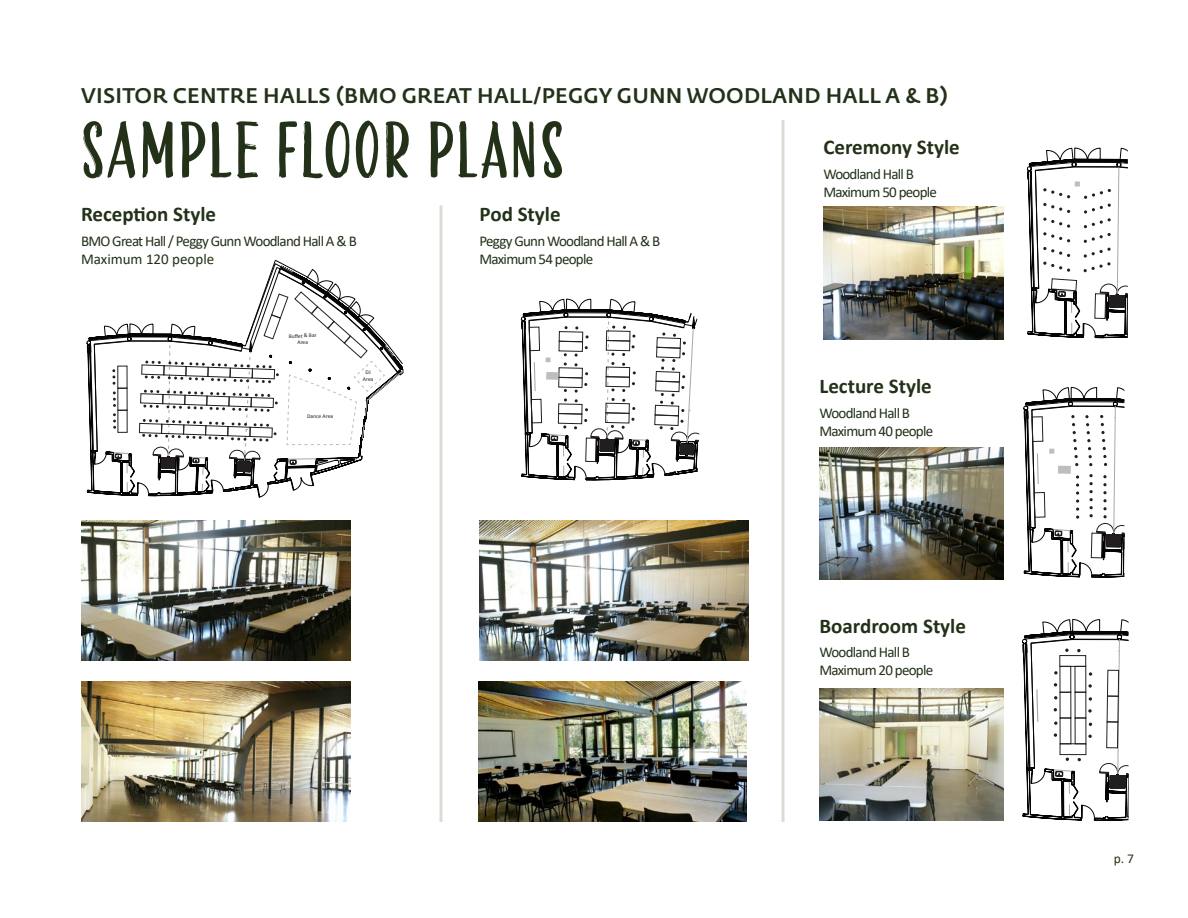
<style>
.page{position:relative;width:1188px;height:918px;background:#fff}
.page>*{position:absolute;margin:0;border:0;box-sizing:border-box;transform-origin:0 0}
.t1{font:67.5px "Green Thumb";letter-spacing:.05em;color:#233118}
.t2{font:700 21px "Calibri";color:#233118}
.t3{font:500 21px "Fedra Sans Std";letter-spacing:.01em;color:#233118}
.t4{font:15px/18px "Calibri";letter-spacing:-.05em;color:#233118}
.t5{font:13.5px "Calibri";color:#233118}
.t6{font:5.7px/6.8px "Calibri";letter-spacing:-.01em;color:#231f20;text-align:center}
</style>
<div class="page">
<svg style="left:87px;top:259px;width:316px;height:402px"></svg>
<img style="left:81px;top:520px;width:270px;height:140px">
<img style="left:81px;top:682px;width:270px;height:140px">
<svg style="left:521px;top:298px;width:179px;height:183px"></svg>
<img style="left:480px;top:520px;width:268px;height:140px">
<img style="left:478px;top:682px;width:269px;height:140px">
<svg style="left:1022px;top:619px;width:107px;height:202px"></svg>
<img style="left:820px;top:688px;width:183px;height:133px">
<svg style="left:1027px;top:147px;width:101px;height:191px"></svg>
<img style="left:823px;top:207px;width:180px;height:132px">
<svg style="left:1023px;top:386px;width:102px;height:192px"></svg>
<div style="left:1058px;top:466px;width:13px;height:8px;background:#bcbec0"></div>
<img style="left:820px;top:447px;width:183px;height:133px">
<hr style="left:782px;top:120px;width:3px;height:702px;background:#dbdbd6">
<hr style="left:440px;top:206px;width:3px;height:616px;background:#dbdbd6">
<p class="t3" style="left:81px;top:82px;width:868px">VISITOR CENTRE HALLS (BMO GREAT HALL/PEGGY GUNN WOODLAND HALL A &amp; B)</p>
<p class="t1" style="left:81px;top:98px;width:484px">SAMPLE FLOOR PLANS</p>
<p class="t2" style="left:81px;top:199px;width:137px">Reception Style</p>
<p class="t4" style="left:81px;top:232px;width:277px">BMO Great Hall / Peggy Gunn Woodland Hall A &amp; B<br>Maximum 120 people</p>
<p class="t6" style="left:289px;top:332px;width:30px">Buffet &amp; Bar<br>Area</p>
<p class="t6" style="left:307px;top:412px;width:28px">Dance Area</p>
<p class="t6" style="left:363px;top:369px;width:12px;rotate:-1deg">DJ<br>Area</p>
<p class="t2" style="left:480px;top:199px;width:83px">Pod Style</p>
<p class="t4" style="left:480px;top:232px;width:182px">Peggy Gunn Woodland Hall A &amp; B<br>Maximum 54 people</p>
<p class="t2" style="left:823px;top:132px;width:138px">Ceremony Style</p>
<p class="t4" style="left:823px;top:164px;width:115px">Woodland Hall B<br>Maximum 50 people</p>
<p class="t2" style="left:820px;top:371px;width:114px">Lecture Style</p>
<p class="t4" style="left:820px;top:404px;width:115px">Woodland Hall B<br>Maximum 40 people</p>
<p class="t2" style="left:820px;top:611px;width:148px">Boardroom Style</p>
<p class="t4" style="left:820px;top:643px;width:115px">Woodland Hall B<br>Maximum 20 people</p>
<p class="t5" style="left:1114px;top:849px;width:22px">p. 7</p>
</div>
